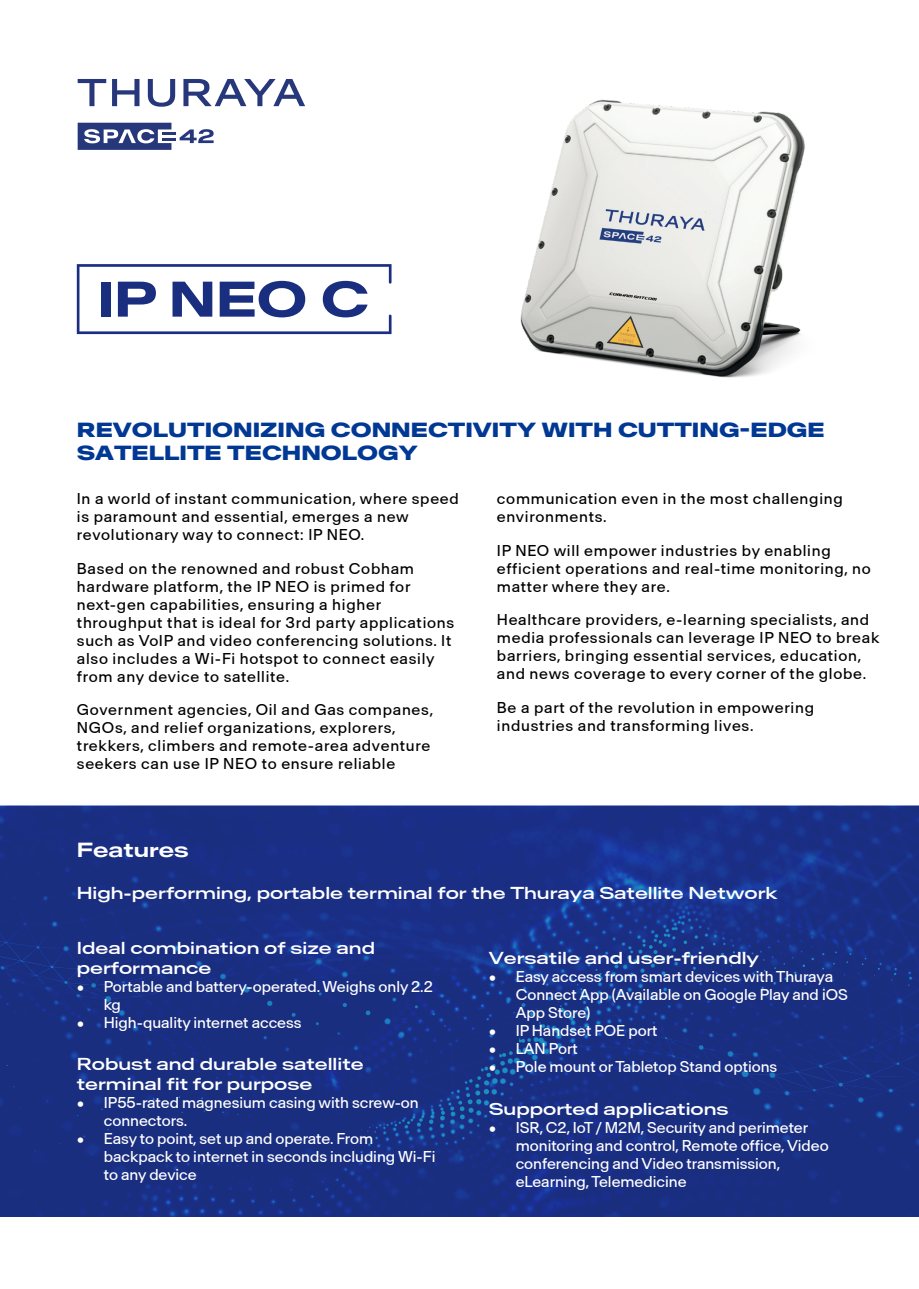
<style>
.page{position:relative;width:919px;height:1289px;background:#fff}
.page>*{position:absolute;margin:0;border:0;box-sizing:border-box;transform-origin:0 0}
.t1{font:800 expanded 19.5px/23.4px "Antarctica";color:#003894}
.t2{font:600 expanded 19.5px "Antarctica";color:#fff}
.t3{font:500 expanded 16.5px/19.8px "Antarctica";color:#fff}
.t4{font:15px/18px "Antarctica";letter-spacing:.05em;color:#000001}
.t5{font:15px/18px "Antarctica";color:#fff}
</style>
<div class="page">
<img style="left:0;top:805px;width:918px;height:411px">
<svg style="left:77px;top:264px;width:314px;height:70px"></svg>
<img style="left:520px;top:99px;width:285px;height:279px">
<svg style="left:78px;top:79px;width:28px;height:27px"></svg>
<svg style="left:112px;top:79px;width:27px;height:27px"></svg>
<svg style="left:148px;top:79px;width:27px;height:28px"></svg>
<svg style="left:183px;top:79px;width:122px;height:27px"></svg>
<svg style="left:78px;top:123px;width:135px;height:27px"></svg>
<h1 class="t1" style="left:77px;top:419px;width:749px">REVOLUTIONIZING CONNECTIVITY WITH CUTTING-EDGE<br>SATELLITE TECHNOLOGY</h1>
<p class="t4" style="left:77px;top:489px;width:383px">In a world of instant communication, where speed is paramount and essential, emerges a new revolutionary way to connect: IP NEO.</p>
<p class="t4" style="left:77px;top:559px;width:379px">Based on the renowned and robust Cobham hardware platform, the IP NEO is primed for next-gen capabilities, ensuring a higher throughput that is ideal for 3rd party applications such as VoIP and video conferencing solutions. It also includes a Wi-Fi hotspot to connect easily from any device to satellite.</p>
<p class="t4" style="left:77px;top:701px;width:358px">Government agencies, Oil and Gas companes, NGOs, and relief organizations, explorers, trekkers, climbers and remote-area adventure seekers can use IP NEO to ensure reliable</p>
<p class="t4" style="left:497px;top:489px;width:347px">communication even in the most challenging environments.</p>
<p class="t4" style="left:497px;top:541px;width:375px">IP NEO will empower industries by enabling efficient operations and real-time monitoring, no matter where they are.</p>
<p class="t4" style="left:497px;top:611px;width:384px">Healthcare providers, e-learning specialists, and media professionals can leverage IP NEO to break barriers, bringing essential services, education, and news coverage to every corner of the globe.</p>
<p class="t4" style="left:497px;top:699px;width:318px">Be a part of the revolution in empowering industries and transforming lives.</p>
<h1 class="t2" style="left:77px;top:836px;width:113px">Features</h1>
<p class="t3" style="left:77px;top:883px;width:702px">High-performing, portable terminal for the Thuraya Satellite Network</p>
<p class="t3" style="left:77px;top:938px;width:300px">Ideal combination of size and performance</p>
<p class="t5" style="left:104px;top:977px;width:330px;text-indent:-27px">• Portable and battery-operated. Weighs only 2.2 kg</p>
<p class="t5" style="left:77px;top:1013px;width:226px">• High-quality internet access</p>
<p class="t3" style="left:77px;top:1054px;width:288px">Robust and durable satellite terminal fit for purpose</p>
<p class="t5" style="left:104px;top:1093px;width:316px;text-indent:-27px">• IP55-rated magnesium casing with screw-on connectors.</p>
<p class="t5" style="left:104px;top:1129px;width:333px;text-indent:-27px">• Easy to point, set up and operate. From backpack to internet in seconds including Wi-Fi to any device</p>
<p class="t3" style="left:488px;top:948px;width:272px">Versatile and user-friendly</p>
<p class="t5" style="left:515px;top:968px;width:333px;text-indent:-27px">• Easy access from smart devices with Thuraya<br>Connect App (Available on Google Play and iOS<br>App Store)</p>
<p class="t5" style="left:488px;top:1022px;width:170px">• IP Handset POE port</p>
<p class="t5" style="left:488px;top:1040px;width:91px">• LAN Port</p>
<p class="t5" style="left:488px;top:1058px;width:290px">• Pole mount or Tabletop Stand options</p>
<p class="t3" style="left:488px;top:1099px;width:241px">Supported applications</p>
<p class="t5" style="left:515px;top:1118px;width:314px;text-indent:-27px">• ISR, C2, IoT / M2M, Security and perimeter monitoring and control, Remote office, Video conferencing and Video transmission, eLearning, Telemedicine</p>
</div>
